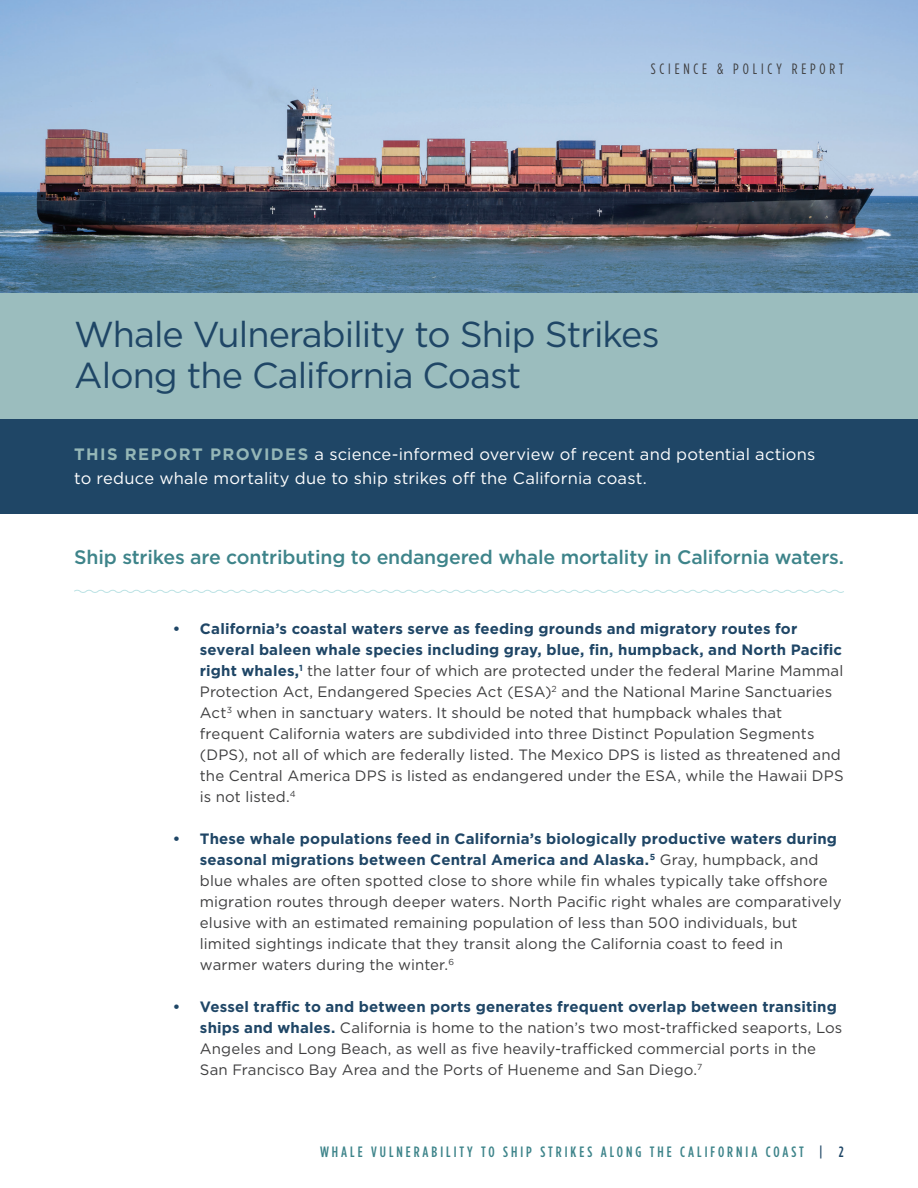
<style>
.page{position:relative;width:918px;height:1188px;background:#fff}
.page>*{position:absolute;margin:0;border:0;box-sizing:border-box;transform-origin:0 0}
.t1{font:36px/40.5px "Gotham";letter-spacing:-.025em;color:#1f4666}
.t2{font:500 19.5px "Gotham";letter-spacing:-.01em;color:#3e848a}
.t3{font:16.5px/24px "Gotham";letter-spacing:.01em;color:#fff}
.t4{font:15px/21px "Gotham";letter-spacing:.005em;color:#3e3e3f}
.t5{font:500 15px "Gotham Condensed";letter-spacing:.2em;color:#3e848a}
.t6{font:15px "Gotham Condensed";letter-spacing:.255em;color:#3e3e3f}
.s1{font-weight:700;color:#95b7b7}
.s2{font-weight:700;color:#1f4666}
.s3{color:#1f4666}
</style>
<div class="page">
<img style="left:0;top:0;width:918px;height:293px">
<svg style="left:74px;top:589px;width:770px;height:4px"></svg>
<div style="left:0;top:409px;width:918px;height:105px;background:#1f4666"></div>
<div style="left:0;top:293px;width:918px;height:125px;background:#9bbdbe"></div>
<p class="t6" style="left:651px;top:60px;width:194px">SCIENCE &amp; POLICY REPORT</p>
<h1 class="t1" style="left:74px;top:314px;width:587px">Whale Vulnerability to Ship Strikes<br>Along the California Coast</h1>
<p class="t3" style="left:74px;top:442px;width:743px"><span class="s1">THIS REPORT PROVIDES</span> a science-informed overview of recent and potential actions to reduce whale mortality due to ship strikes off the California coast.</p>
<h2 class="t2" style="left:74px;top:545px;width:771px">Ship strikes are contributing to endangered whale mortality in California waters.</h2>
<p class="t4" style="left:200px;top:618px;width:645px;text-indent:-27px"><span class="s2">• California’s coastal waters serve as feeding grounds and migratory routes for several baleen whale species including gray, blue, fin, humpback, and North Pacific right whales,</span><sup>1</sup> the latter four of which are protected under the federal Marine Mammal Protection Act, Endangered Species Act (ESA)<sup>2</sup> and the National Marine Sanctuaries Act<sup>3</sup> when in sanctuary waters. It should be noted that humpback whales that frequent California waters are subdivided into three Distinct Population Segments (DPS), not all of which are federally listed. The Mexico DPS is listed as threatened and the Central America DPS is listed as endangered under the ESA, while the Hawaii DPS is not listed.<sup>4</sup></p>
<p class="t4" style="left:200px;top:828px;width:643px;text-indent:-27px"><span class="s2">• These whale populations feed in California’s biologically productive waters during seasonal migrations between Central America and Alaska.</span><sup>5</sup> Gray, humpback, and blue whales are often spotted close to shore while fin whales typically take offshore migration routes through deeper waters. North Pacific right whales are comparatively elusive with an estimated remaining population of less than 500 individuals, but limited sightings indicate that they transit along the California coast to feed in warmer waters during the winter.<sup>6</sup></p>
<p class="t4" style="left:200px;top:996px;width:644px;text-indent:-27px"><span class="s2">• Vessel traffic to and between ports generates frequent overlap between transiting ships and whales.</span> California is home to the nation’s two most-trafficked seaports, Los Angeles and Long Beach, as well as five heavily-trafficked commercial ports in the San Francisco Bay Area and the Ports of Hueneme and San Diego.<sup>7</sup></p>
<p class="t5" style="left:320px;top:1143px;width:525px">WHALE VULNERABILITY TO SHIP STRIKES ALONG THE CALIFORNIA COAST <span class="s3">| 2</span></p>
</div>
